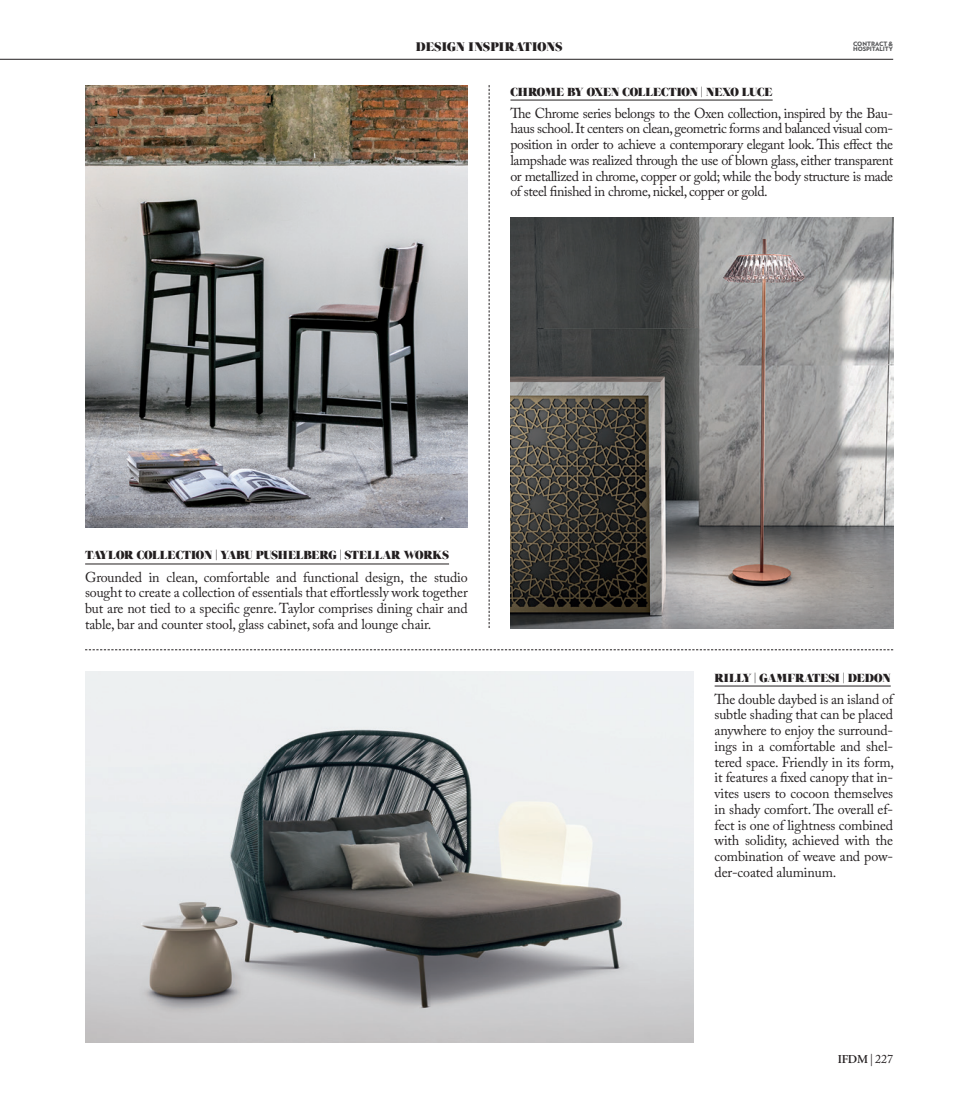
<style>
.page{position:relative;width:957px;height:1106px;background:#fff}
.page>*{position:absolute;margin:0;border:0;box-sizing:border-box;transform-origin:0 0}
.t1{font:14.25px/15.8px "Adobe Caslon Pro";letter-spacing:-.01em;color:#231f20;text-align:justify}
.t2{font:12.75px "Grumpy Black 72";letter-spacing:.005em;color:#231f20}
.t3{font:12px "Grumpy Black 72";letter-spacing:-.015em;color:#231f20}
.t4{font:600 12px "Adobe Garamond";color:#231f20}
.t5{font:900 6px/5.4px "Verlag";letter-spacing:-.01em;color:#57585a}
.s1{font-family:"Adobe Caslon Pro";font-weight:400}
</style>
<div class="page">
<hr style="left:0;top:59px;width:893px;height:1px;background:#231f20">
<hr style="left:714px;top:685px;width:176px;height:1px;background:#231f20">
<hr style="left:85px;top:563px;width:364px;height:1px;background:#231f20">
<svg style="left:85px;top:649px;width:808px;height:1px"></svg>
<img style="left:85px;top:85px;width:383px;height:443px">
<svg style="left:489px;top:85px;width:1px;height:543px"></svg>
<img style="left:85px;top:671px;width:608px;height:371px">
<img style="left:510px;top:218px;width:383px;height:410px">
<hr style="left:510px;top:100px;width:262px;height:1px;background:#231f20">
<p class="t2" style="left:416px;top:39px;width:148px">DESIGN INSPIRATIONS</p>
<p class="t5" style="left:853px;top:41px;width:42px">CONTRACT &amp;<br>HOSPITALITY</p>
<p class="t3" style="left:510px;top:84px;width:264px">CHROME BY OXEN COLLECTION | NEXO LUCE</p>
<p class="t1" style="left:510px;top:105px;width:384px">The Chrome series belongs to the Oxen collection, inspired by the Bau&shy;haus school. It centers on clean, geometric forms and balanced visual com&shy;position in order to achieve a contemporary elegant look. This effect the lampshade was realized through the use of blown glass, either transparent or metallized in chrome, copper or gold; while the body structure is made of steel finished in chrome, nickel, copper or gold.</p>
<p class="t3" style="left:85px;top:548px;width:365px">TAYLOR COLLECTION | YABU PUSHELBERG | STELLAR WORKS</p>
<p class="t1" style="left:85px;top:569px;width:384px">Grounded in clean, comfortable and functional design, the studio sought to create a collection of essentials that effortlessly work together but are not tied to a specific genre. Taylor comprises dining chair and table, bar and counter stool, glass cabinet, sofa and lounge chair.</p>
<p class="t3" style="left:714px;top:670px;width:177px">RILLY | GAMFRATESI | DEDON</p>
<p class="t1" style="left:714px;top:691px;width:181px">The double daybed is an island of subtle shading that can be placed anywhere to enjoy the surround&shy;ings in a comfortable and shel&shy;tered space. Friendly in its form, it features a fixed canopy that in&shy;vites users to cocoon themselves in shady comfort. The overall ef&shy;fect is one of lightness combined with solidity, achieved with the combination of weave and pow&shy;der-coated aluminum.</p>
<p class="t4" style="left:838px;top:1052px;width:57px">IFDM<span class="s1">| 227</span></p>
</div>
